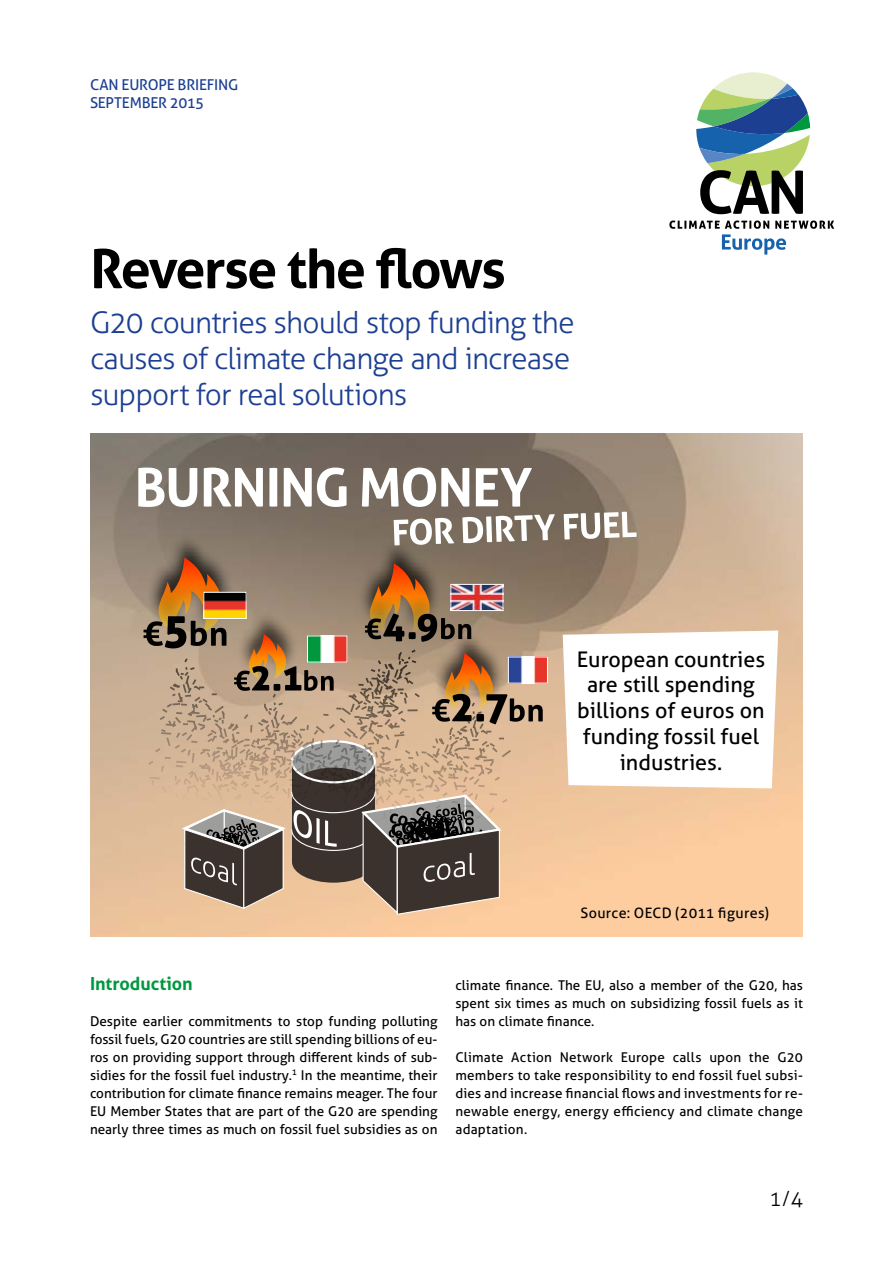
<style>
.page{position:relative;width:893px;height:1263px;background:#fff}
.page>*{position:absolute;margin:0;border:0;box-sizing:border-box;transform-origin:0 0}
.heading{font:700 54px "Aller";letter-spacing:-.035em;color:#000}
.heading-2{font:300 30px/36px "Aller";letter-spacing:-.03em;color:#1c3f92}
.t1{font:21.6px/25.8px "Aller";color:#000;text-align:center}
.t2{font:300 21px "Aller";color:#000}
.subhead{font:700 18px "Aller";letter-spacing:-.005em;color:#00983f}
.heading-3{font:15px "Aller";letter-spacing:-.015em;color:#1c3f92}
.t3{font:14.4px "Aller";letter-spacing:.025em;color:#000}
.body_can{font:13.5px/18px "Aller";color:#000;text-align:justify}
</style>
<div class="page">
<svg style="left:669px;top:220px;width:165px;height:35px"></svg>
<svg style="left:696px;top:72px;width:114px;height:142px"></svg>
<img style="left:90px;top:434px;width:713px;height:502px">
<div style="left:146px;top:532px;width:89px;height:99px;background:#000;opacity:.75"></div>
<img style="left:543px;top:658px;width:3px;height:24px">
<div style="left:508px;top:656px;width:40px;height:28px;border:1px solid #fff"></div>
<svg style="left:138px;top:468px;width:499px;height:77px"></svg>
<svg style="left:563px;top:630px;width:215px;height:158px"></svg>
<div style="left:357px;top:538px;width:85px;height:94px;background:#000;opacity:.75"></div>
<svg style="left:143px;top:557px;width:400px;height:358px;background:#a48a72"></svg>
<p class="heading-3" style="left:90px;top:76px;width:150px">CAN EUROPE BRIEFING</p>
<p class="heading-3" style="left:90px;top:94px;width:116px">SEPTEMBER 2015</p>
<p class="heading" style="left:90px;top:236px;width:417px">Reverse the flows</p>
<p class="heading-2" style="left:90px;top:304px;width:486px">G20 countries should stop funding the causes of climate change and increase support for real solutions</p>
<h3 class="t1" style="left:577px;top:646px;width:190px">European countries are still spending billions of euros on funding fossil fuel industries.</h3>
<p class="t3" style="left:580px;top:904px;width:190px">Source: OECD (2011 figures)</p>
<p class="subhead" style="left:90px;top:973px;width:104px">Introduction</p>
<p class="body_can" style="left:90px;top:1012px;width:349px">Despite earlier commitments to stop funding polluting fossil fuels, G20 countries are still spending billions of eu&shy;ros on providing support through different kinds of sub&shy;sidies for the fossil fuel industry.<sup>1</sup> In the meantime, their contribution for climate finance remains meager. The four EU Member States that are part of the G20 are spending nearly three times as much on fossil fuel subsidies as on</p>
<p class="body_can" style="left:455px;top:976px;width:349px">climate finance. The EU, also a member of the G20, has spent six times as much on subsidizing fossil fuels as it has on climate finance.</p>
<p class="body_can" style="left:455px;top:1048px;width:349px">Climate Action Network Europe calls upon the G20 members to take responsibility to end fossil fuel subsi&shy;dies and increase financial flows and investments for re&shy;newable energy, energy efficiency and climate change adaptation.</p>
<p class="t2" style="left:769px;top:1186px;width:35px">1/4</p>
</div>
